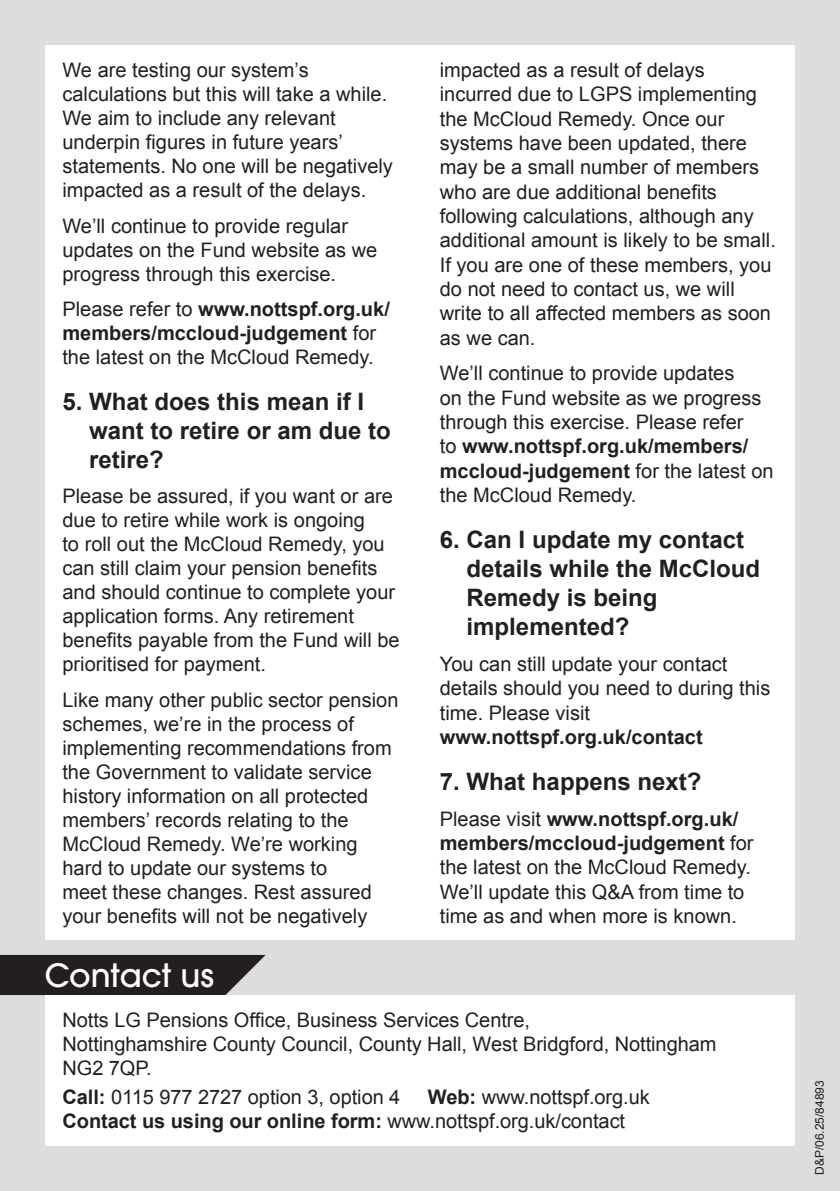
<style>
.page{position:relative;width:840px;height:1191px;background:#fff}
.page>*{position:absolute;margin:0;border:0;box-sizing:border-box;transform-origin:0 0}
.t1{font:500 32px "ITC Avant Garde Pro";color:#fff}
.t2{font:700 24px/29.2px "Arial";color:#231f20}
.t3{font:20px/24px "Arial";color:#231f20}
.t4{font:700 20px "Arial";color:#231f20}
.t5{font:12px "Arial";color:#231f20}
.s1{font-weight:700}
</style>
<div class="page">
<div style="left:0;top:0;width:839px;height:1191px;background:#dcdddf"></div>
<div style="left:45px;top:45px;width:749px;height:895px;background:#fff"></div>
<svg style="left:0;top:955px;width:265px;height:40px;background:#302c2d"></svg>
<div style="left:45px;top:995px;width:749px;height:150px;background:#fff"></div>
<p class="t3" style="left:62px;top:58px;width:332px">We are testing our system’s calculations but this will take a while.<br>We aim to include any relevant underpin figures in future years’ statements. No one will be negatively impacted as a result of the delays.</p>
<p class="t3" style="left:62px;top:214px;width:316px">We’ll continue to provide regular updates on the Fund website as we progress through this exercise.</p>
<p class="t3" style="left:62px;top:297px;width:329px">Please refer to <span class="s1">www.nottspf.org.uk/ members/mccloud-judgement</span> for the latest on the McCloud Remedy.</p>
<p class="t2" style="left:89px;top:388px;width:303px;text-indent:-27px">5. What does this mean if I want to retire or am due to retire?</p>
<p class="t3" style="left:62px;top:484px;width:338px">Please be assured, if you want or are due to retire while work is ongoing<br>to roll out the McCloud Remedy, you can still claim your pension benefits and should continue to complete your application forms. Any retirement benefits payable from the Fund will be prioritised for payment.</p>
<p class="t3" style="left:62px;top:688px;width:337px">Like many other public sector pension schemes, we’re in the process of implementing recommendations from the Government to validate service history information on all protected members’ records relating to the McCloud Remedy. We’re working hard to update our systems to<br>meet these changes. Rest assured your benefits will not be negatively</p>
<p class="t3" style="left:439px;top:58px;width:337px">impacted as a result of delays incurred due to LGPS implementing the McCloud Remedy. Once our systems have been updated, there may be a small number of members who are due additional benefits following calculations, although any additional amount is likely to be small.<br>If you are one of these members, you do not need to contact us, we will write to all affected members as soon as we can.</p>
<p class="t3" style="left:439px;top:361px;width:335px">We’ll continue to provide updates<br>on the Fund website as we progress through this exercise. Please refer<br>to <span class="s1">www.nottspf.org.uk/members/ mccloud-judgement</span> for the latest on the McCloud Remedy.</p>
<p class="t2" style="left:466px;top:526px;width:295px;text-indent:-27px">6. Can I update my contact details while the McCloud<br>Remedy is being implemented?</p>
<p class="t3" style="left:439px;top:652px;width:332px">You can still update your contact details should you need to during this time. Please visit</p>
<p class="t4" style="left:439px;top:723px;width:264px">www.nottspf.org.uk/contact</p>
<p class="t2" style="left:439px;top:768px;width:263px">7. What happens next?</p>
<p class="t3" style="left:439px;top:806px;width:315px">Please visit <span class="s1">www.nottspf.org.uk/ members/mccloud-judgement</span> for the latest on the McCloud Remedy.<br>We’ll update this Q&amp;A from time to time as and when more is known.</p>
<h1 class="t1" style="left:45px;top:954px;width:171px">Contact us</h1>
<p class="t3" style="left:62px;top:1007px;width:655px">Notts LG Pensions Office, Business Services Centre,<br>Nottinghamshire County Council, County Hall, West Bridgford, Nottingham<br>NG2 7QP.</p>
<p class="t3" style="left:62px;top:1085px;width:339px"><span class="s1">Call:</span> 0115 977 2727 option 3, option 4</p>
<p class="t3" style="left:62px;top:1085px;width:588px;text-indent:365px"><span class="s1">Web:</span> www.nottspf.org.uk<br><span class="s1">Contact us using our online form:</span> www.nottspf.org.uk/contact</p>
<p class="t5" style="left:811px;top:1175px;width:96px;rotate:-90deg">D&amp;P/06.25/84893</p>
</div>
